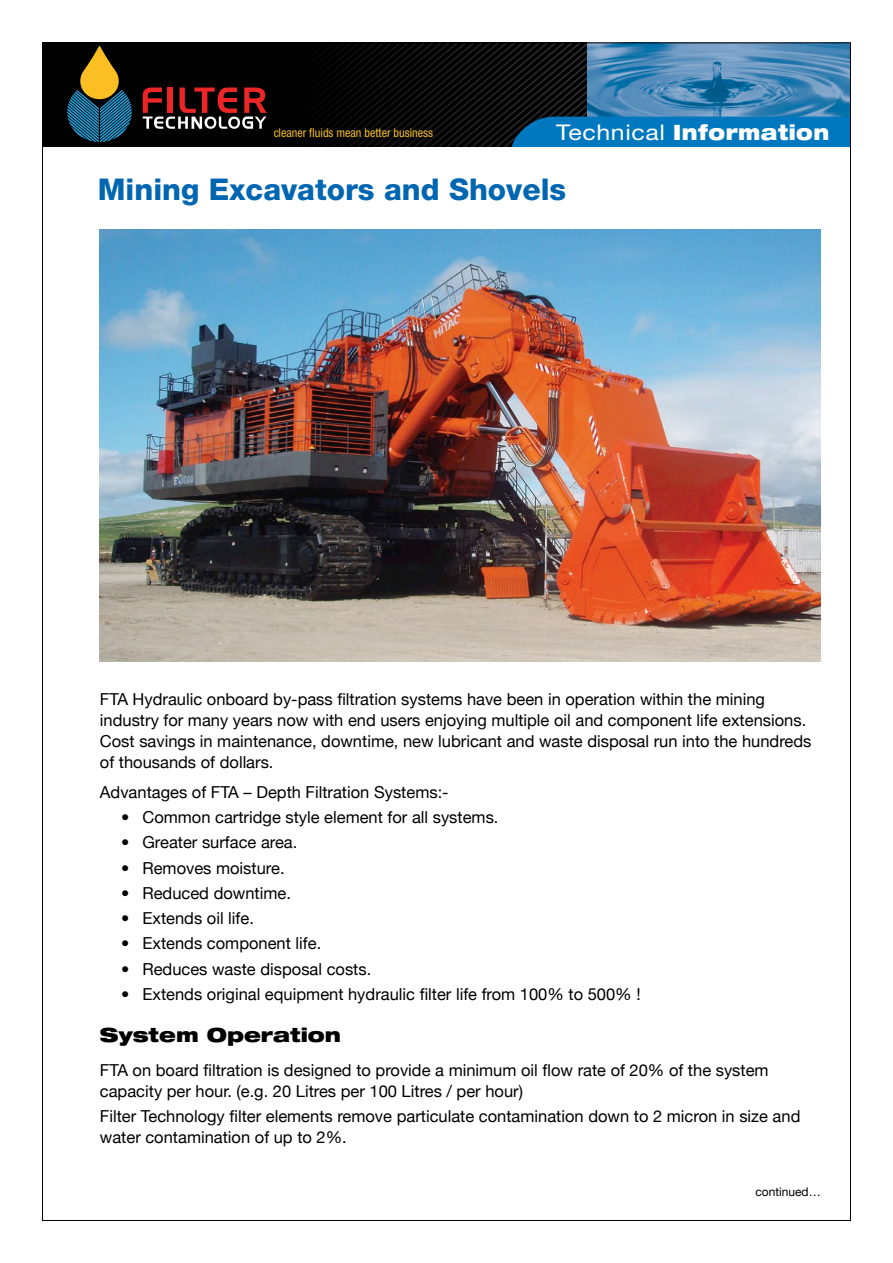
<style>
.page{position:relative;width:893px;height:1263px;background:#fff}
.page>*{position:absolute;margin:0;border:0;box-sizing:border-box;transform-origin:0 0}
.t1{font:800 30px "Helvetica Neue LT Std";color:#0066b2}
.t2{font:900 expanded 21.15px "Helvetica Neue LT Std";letter-spacing:.025em;color:#fff;scale:.9 1}
.t3{font:900 expanded 19.5px "Helvetica Neue LT Std";color:#000}
.t4{font:16.5px/21px "Helvetica Neue";color:#000}
.t5{font:condensed 12.15px "Helvetica Neue LT Std";color:#f2bb22}
.t6{font:12px "Helvetica Neue";color:#000}
.s1{font-family:"Helvetica Neue";font-weight:400;font-stretch:normal;font-size:21.6px}
</style>
<div class="page">
<div style="left:43px;top:43px;width:807px;height:104px;background:#000"></div>
<svg style="left:143px;top:87px;width:124px;height:42px"></svg>
<svg style="left:67px;top:45px;width:65px;height:97px"></svg>
<svg style="left:340px;top:45px;width:247px;height:102px"></svg>
<img style="left:587px;top:45px;width:262px;height:72px">
<div style="left:512px;top:117px;width:337px;height:30px;background:#0078c0"></div>
<img style="left:100px;top:230px;width:721px;height:432px">
<p class="t5" style="left:274px;top:125px;width:161px">cleaner fluids mean better business</p>
<p class="t2" style="left:556px;top:118px;width:305px"><span class="s1">Technical</span> Information</p>
<p class="t1" style="left:98px;top:171px;width:470px">Mining Excavators and Shovels</p>
<p class="t4" style="left:100px;top:689px;width:713px">FTA Hydraulic onboard by-pass filtration systems have been in operation within the mining industry for many years now with end users enjoying multiple oil and component life extensions.<br>Cost savings in maintenance, downtime, new lubricant and waste disposal run into the hundreds of thousands of dollars.</p>
<p class="t4" style="left:100px;top:781px;width:350px">Advantages of FTA – Depth Filtration Systems:-</p>
<p class="t4" style="left:121px;top:806px;width:379px">• Common cartridge style element for all systems.</p>
<p class="t4" style="left:121px;top:832px;width:178px">• Greater surface area.</p>
<p class="t4" style="left:121px;top:857px;width:165px">• Removes moisture.</p>
<p class="t4" style="left:121px;top:882px;width:171px">• Reduced downtime.</p>
<p class="t4" style="left:121px;top:907px;width:134px">• Extends oil life.</p>
<p class="t4" style="left:121px;top:933px;width:202px">• Extends component life.</p>
<p class="t4" style="left:121px;top:958px;width:252px">• Reduces waste disposal costs.</p>
<p class="t4" style="left:121px;top:983px;width:521px">• Extends original equipment hydraulic filter life from 100% to 500% !</p>
<p class="t3" style="left:100px;top:1022px;width:243px">System Operation</p>
<p class="t4" style="left:100px;top:1059px;width:670px">FTA on board filtration is designed to provide a minimum oil flow rate of 20% of the system capacity per hour. (e.g. 20 Litres per 100 Litres / per hour)</p>
<p class="t4" style="left:100px;top:1105px;width:702px">Filter Technology filter elements remove particulate contamination down to 2 micron in size and water contamination of up to 2%.</p>
<p class="t6" style="left:755px;top:1184px;width:67px">continued…</p>
</div>
